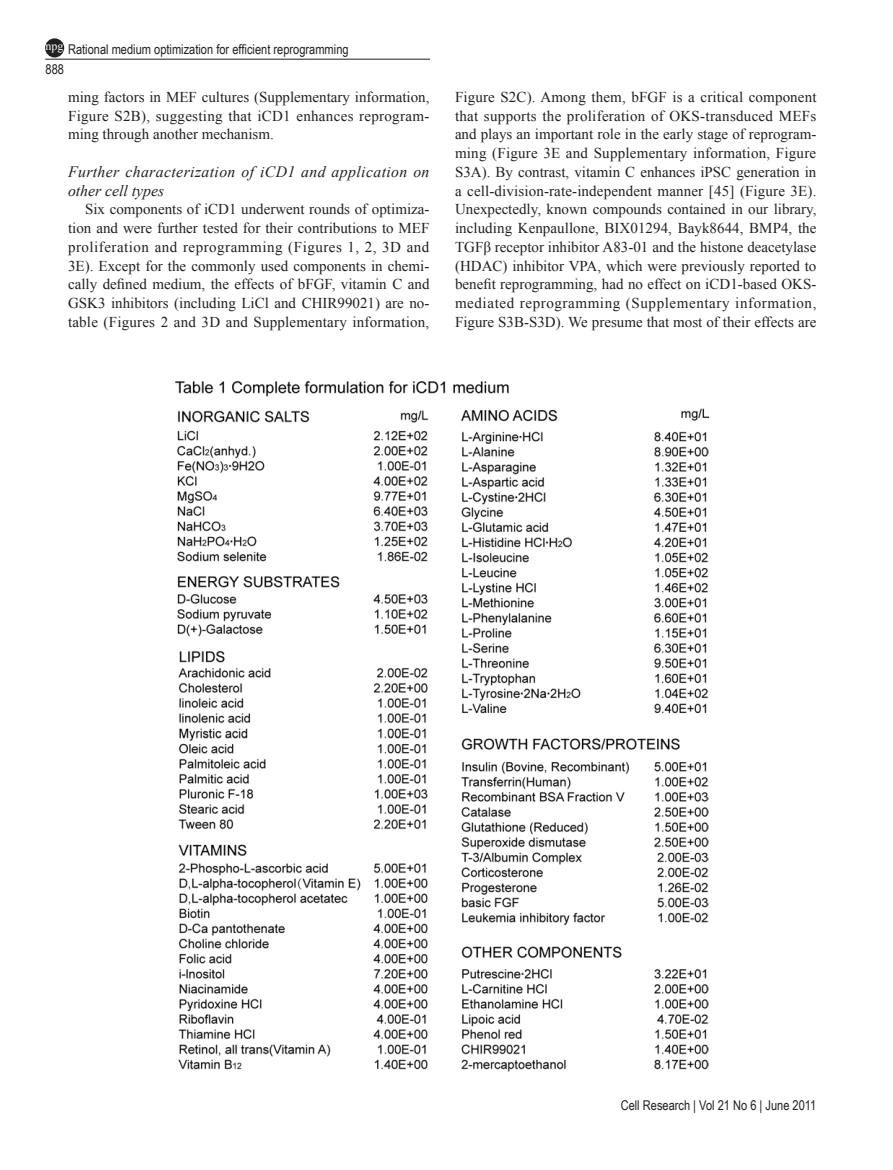
<style>
.page{position:relative;width:893px;height:1170px;background:#fff}
.page>*{position:absolute;margin:0;border:0;box-sizing:border-box;transform-origin:0 0}
.t1{font:italic 15.75px/18.8px "Times New Roman";letter-spacing:.025em;color:#231f20}
.t2{font:15px/18.8px "Times New Roman";color:#231f20;text-align:justify}
.t3{font:13.5px "Arial Narrow";color:#231f20}
.t4{font:12px "Times New Roman";color:#fff}
</style>
<div class="page">
<hr style="left:45px;top:59px;width:385px;height:1px;background:#231f20">
<div style="left:46px;top:39px;width:17px;height:18px;background:#231f20;border-radius:50%"></div>
<div style="left:45px;top:38px;width:19px;height:19px;border:2px solid #231f20;border-radius:50%"></div>
<img style="left:176px;top:381px;width:532px;height:690px">
<p class="t3" style="left:68px;top:39px;width:282px">Rational medium optimization for efficient reprogramming</p>
<p class="t4" style="left:46px;top:38px;width:19px">npg</p>
<p class="t3" style="left:46px;top:59px;width:20px">888</p>
<p class="t2" style="left:68px;top:87px;width:363px">ming factors in MEF cultures (Supplementary information, Figure S2B), suggesting that iCD1 enhances reprogram&shy;ming through another mechanism.</p>
<p class="t1" style="left:68px;top:162px;width:363px">Further characterization of iCD1 and application on other cell types</p>
<p class="t2" style="left:68px;top:200px;width:363px;text-indent:17px">Six components of iCD1 underwent rounds of optimiza&shy;tion and were further tested for their contributions to MEF proliferation and reprogramming (Figures 1, 2, 3D and 3E). Except for the commonly used components in chemi&shy;cally defined medium, the effects of bFGF, vitamin C and GSK3 inhibitors (including LiCl and CHIR99021) are no&shy;table (Figures 2 and 3D and Supplementary information,</p>
<p class="t2" style="left:455px;top:87px;width:363px">Figure S2C). Among them, bFGF is a critical component that supports the proliferation of OKS-transduced MEFs and plays an important role in the early stage of reprogram&shy;ming (Figure 3E and Supplementary information, Figure S3A). By contrast, vitamin C enhances iPSC generation in a cell-division-rate-independent manner [45] (Figure 3E).<br>Unexpectedly, known compounds contained in our library, including Kenpaullone, BIX01294, Bayk8644, BMP4, the TGFβ receptor inhibitor A83-01 and the histone deacetylase (HDAC) inhibitor VPA, which were previously reported to benefit reprogramming, had no effect on iCD1-based OKS&shy;mediated reprogramming (Supplementary information, Figure S3B-S3D). We presume that most of their effects are</p>
<p class="t3" style="left:621px;top:1094px;width:197px">Cell Research | Vol 21 No 6 | June 2011</p>
</div>
